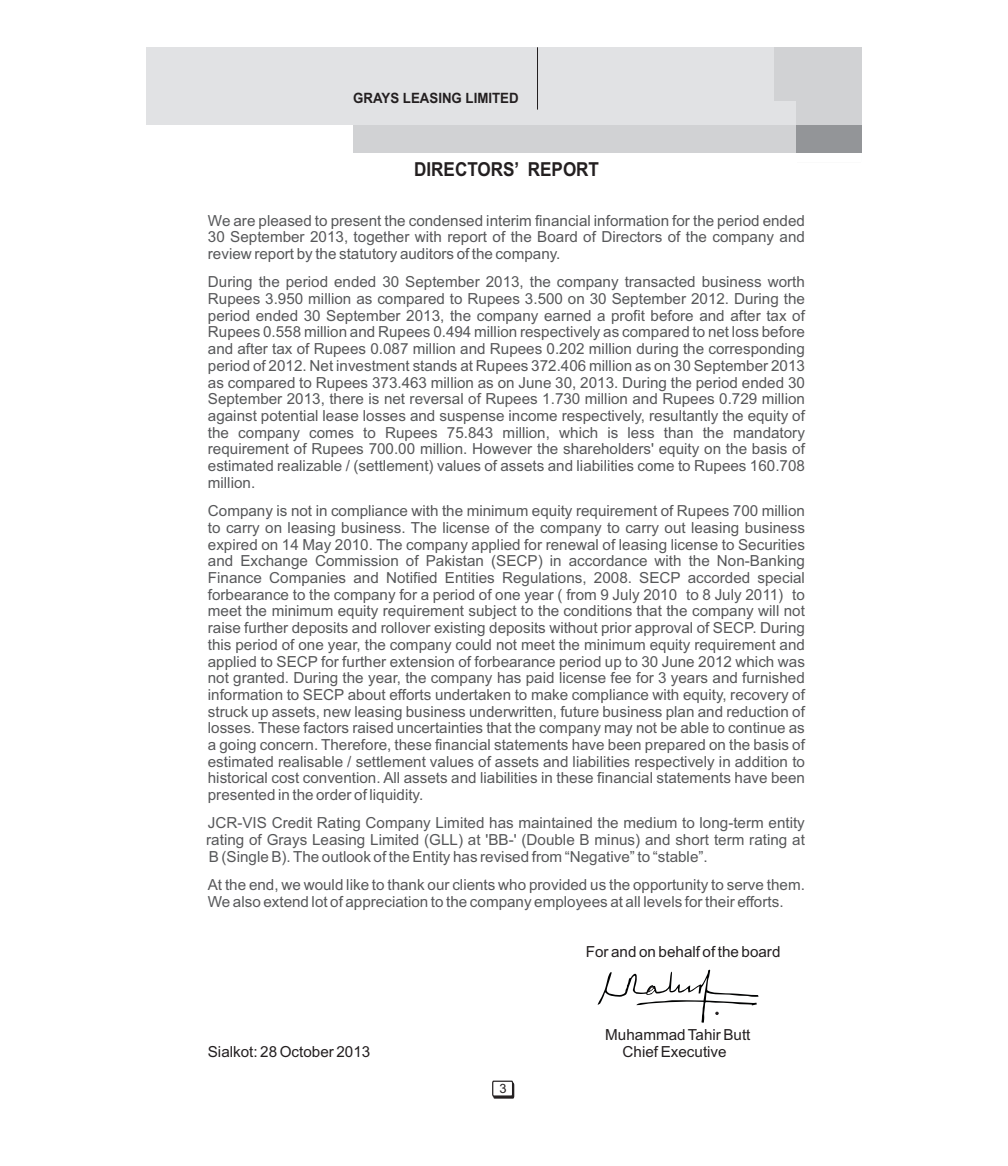
<style>
.page{position:relative;width:1008px;height:1166px;background:#fff}
.page>*{position:absolute;margin:0;border:0;box-sizing:border-box;transform-origin:0 0}
.t1{font:700 19.25px "Arial Narrow";color:#231f20;scale:1.08 1}
.t2{font:15.22px/16.6px "Arial";color:#57585a;text-align:justify}
.t3{font:15.22px "Arial";color:#231f20}
.t4{font:700 14.17px "Arial";color:#231f20;scale:.93 1}
.t5{font:12.95px "Arial";color:#231f20}
</style>
<div class="page">
<svg style="left:774px;top:152px;width:88px;height:1px"></svg>
<div style="left:146px;top:47px;width:714px;height:78px;background:#e1e2e4"></div>
<div style="left:353px;top:125px;width:480px;height:27px;background:#d1d2d4"></div>
<div style="left:774px;top:47px;width:88px;height:53px;background:#d1d2d4"></div>
<div style="left:796px;top:86px;width:66px;height:66px;background:#d1d2d4"></div>
<div style="left:796px;top:125px;width:66px;height:27px;background:#939598"></div>
<hr style="left:537px;top:47px;width:1px;height:63px;background:#231f20">
<svg style="left:492px;top:1080px;width:23px;height:19px"></svg>
<svg style="left:598px;top:969px;width:161px;height:53px"></svg>
<p class="t4" style="left:353px;top:93px;width:179px">GRAYS LEASING LIMITED</p>
<p class="t1" style="left:414px;top:162px;width:173px">DIRECTORS’ REPORT</p>
<p class="t2" style="left:208px;top:213px;width:599px">We are pleased to present the condensed interim financial information for the period ended 30 September 2013, together with report of the Board of Directors of the company and review report by the statutory auditors of the company.</p>
<p class="t2" style="left:208px;top:275px;width:599px">During the period ended 30 September 2013, the company transacted business worth Rupees 3.950 million as compared to Rupees 3.500 on 30 September 2012. During the period ended 30 September 2013, the company earned a profit before and after tax of Rupees 0.558 million and Rupees 0.494 million respectively as compared to net loss before and after tax of Rupees 0.087 million and Rupees 0.202 million during the corresponding period of 2012. Net investment stands at Rupees 372.406 million as on 30 September 2013 as compared to Rupees 373.463 million as on June 30, 2013. During the period ended 30<br>September 2013, there is net reversal of Rupees 1.730 million and Rupees 0.729 million against potential lease losses and suspense income respectively, resultantly the equity of the company comes to Rupees 75.843 million, which is less than the mandatory requirement of Rupees 700.00 million. However the shareholders' equity on the basis of estimated realizable / (settlement) values of assets and liabilities come to Rupees 160.708 million.</p>
<p class="t2" style="left:208px;top:504px;width:599px">Company is not in compliance with the minimum equity requirement of Rupees 700 million to carry on leasing business. The license of the company to carry out leasing business expired on 14 May 2010. The company applied for renewal of leasing license to Securities and Exchange Commission of Pakistan (SECP) in accordance with the Non-Banking Finance Companies and Notified Entities Regulations, 2008. SECP accorded special forbearance to the company for a period of one year ( from 9 July 2010 to 8 July 2011) to meet the minimum equity requirement subject to the conditions that the company will not raise further deposits and rollover existing deposits without prior approval of SECP. During this period of one year, the company could not meet the minimum equity requirement and applied to SECP for further extension of forbearance period up to 30 June 2012 which was not granted. During the year, the company has paid license fee for 3 years and furnished information to SECP about efforts undertaken to make compliance with equity, recovery of struck up assets, new leasing business underwritten, future business plan and reduction of losses. These factors raised uncertainties that the company may not be able to continue as a going concern. Therefore, these financial statements have been prepared on the basis of estimated realisable / settlement values of assets and liabilities respectively in addition to historical cost convention. All assets and liabilities in these financial statements have been presented in the order of liquidity.</p>
<p class="t2" style="left:206px;top:816px;width:600px">JCR-VIS Credit Rating Company Limited has maintained the medium to long-term entity rating of Grays Leasing Limited (GLL) at 'BB-' (Double B minus) and short term rating at B (Single B). The outlook of the Entity has revised from “Negative” to “stable”.</p>
<p class="t2" style="left:208px;top:877px;width:599px">At the end, we would like to thank our clients who provided us the opportunity to serve them.<br>We also extend lot of appreciation to the company employees at all levels for their efforts.</p>
<p class="t3" style="left:586px;top:945px;width:196px">For and on behalf of the board</p>
<p class="t3" style="left:605px;top:1029px;width:147px">Muhammad Tahir Butt</p>
<p class="t3" style="left:208px;top:1046px;width:164px">Sialkot: 28 October 2013</p>
<p class="t3" style="left:623px;top:1046px;width:106px">Chief Executive</p>
<p class="t5" style="left:499px;top:1083px;width:9px">3</p>
</div>
